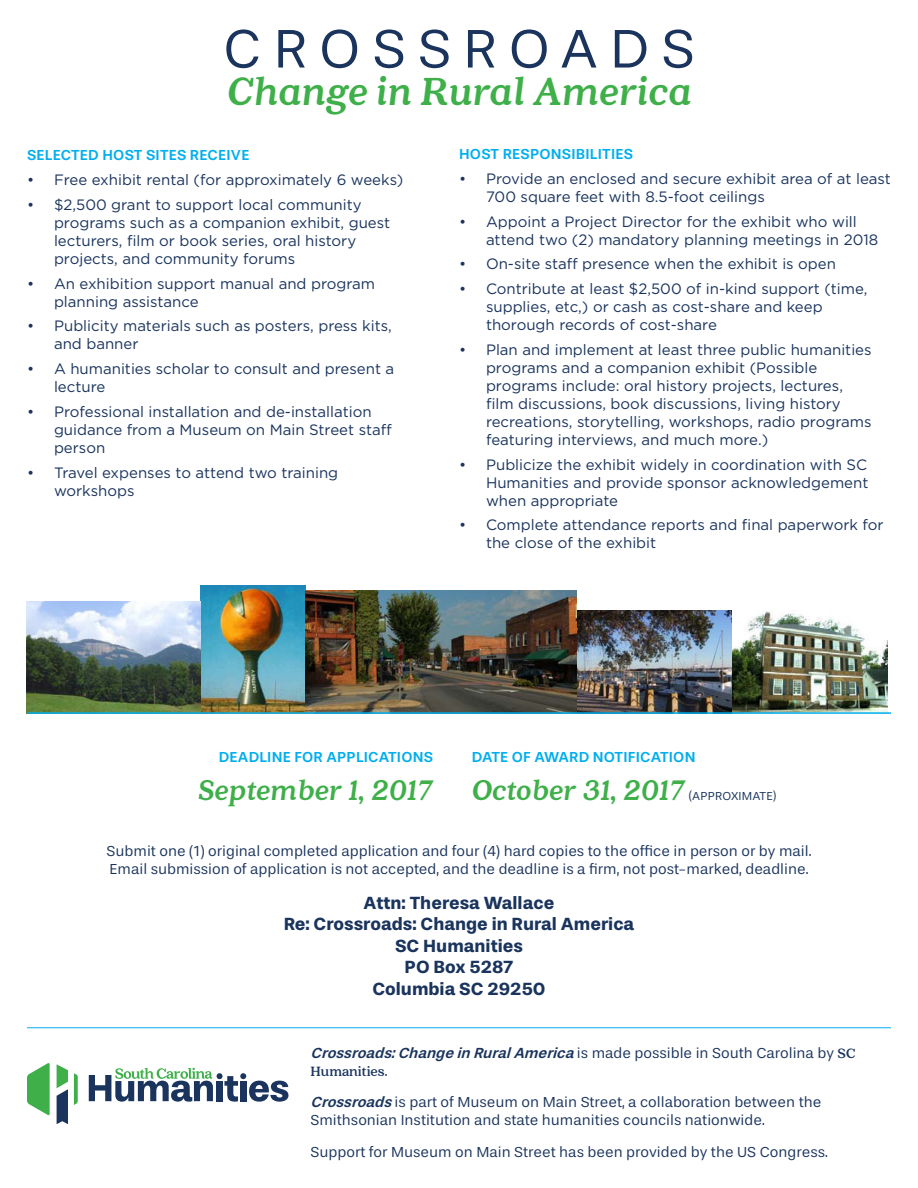
<style>
.page{position:relative;width:918px;height:1188px;background:#fff}
.page>*{position:absolute;margin:0;border:0;box-sizing:border-box;transform-origin:0 0}
.t1{font:56.25px "Stevie Sans";letter-spacing:.215em;color:#1a345d}
.t2{font:italic 900 43.65px "Quincy CF";color:#3eaf49}
.t3{font:italic 900 31.5px "Quincy CF";color:#3eaf49}
.t4{font:700 18px "Stevie Sans";color:#1a345d}
.t5{font:15px/18px "Gotham";color:#1a345d}
.t6{font:15px/18px "Stevie Sans";color:#1a345d}
.t7{font:500 14.85px "Stevie Sans";letter-spacing:.015em;color:#00aeef}
.t8{font:12px "Stevie Sans";letter-spacing:.015em;color:#1a345d}
.s1{font-weight:500;font-style:italic}
.s2{font-family:"Quincy CF";font-weight:700}
</style>
<div class="page">
<svg style="left:27px;top:1063px;width:23px;height:53px"></svg>
<svg style="left:74px;top:1073px;width:4px;height:32px"></svg>
<svg style="left:57px;top:1064px;width:11px;height:60px"></svg>
<svg style="left:89px;top:1068px;width:199px;height:34px"></svg>
<img style="left:576px;top:611px;width:312px;height:101px">
<img style="left:200px;top:586px;width:106px;height:126px">
<img style="left:306px;top:590px;width:270px;height:122px">
<img style="left:27px;top:602px;width:173px;height:110px">
<hr style="left:27px;top:712px;width:864px;height:2px;background:#00aeef">
<hr style="left:27px;top:1027px;width:864px;height:1px;background:#00aeef">
<p class="t1" style="left:223px;top:20px;width:473px">CROSSROADS</p>
<p class="t2" style="left:227px;top:65px;width:466px">Change in Rural America</p>
<p class="t7" style="left:27px;top:148px;width:224px">SELECTED HOST SITES RECEIVE</p>
<p class="t5" style="left:27px;top:171px;width:378px">• Free exhibit rental (for approximately 6 weeks)</p>
<p class="t5" style="left:54px;top:195px;width:338px;text-indent:-27px">• $2,500 grant to support local community programs such as a companion exhibit, guest lecturers, film or book series, oral history projects, and community forums</p>
<p class="t5" style="left:54px;top:274px;width:323px;text-indent:-27px">• An exhibition support manual and program planning assistance</p>
<p class="t5" style="left:54px;top:317px;width:339px;text-indent:-27px">• Publicity materials such as posters, press kits, and banner</p>
<p class="t5" style="left:54px;top:360px;width:342px;text-indent:-27px">• A humanities scholar to consult and present a lecture</p>
<p class="t5" style="left:54px;top:402px;width:339px;text-indent:-27px">• Professional installation and de-installation guidance from a Museum on Main Street staff person</p>
<p class="t5" style="left:54px;top:463px;width:286px;text-indent:-27px">• Travel expenses to attend two training workshops</p>
<p class="t7" style="left:459px;top:146px;width:175px">HOST RESPONSIBILITIES</p>
<p class="t5" style="left:486px;top:169px;width:406px;text-indent:-27px">• Provide an enclosed and secure exhibit area of at least<br>700 square feet with 8.5-foot ceilings</p>
<p class="t5" style="left:486px;top:212px;width:394px;text-indent:-27px">• Appoint a Project Director for the exhibit who will attend two (2) mandatory planning meetings in 2018</p>
<p class="t5" style="left:459px;top:255px;width:379px">• On-site staff presence when the exhibit is open</p>
<p class="t5" style="left:486px;top:280px;width:383px;text-indent:-27px">• Contribute at least $2,500 of in-kind support (time, supplies, etc,) or cash as cost-share and keep thorough records of cost-share</p>
<p class="t5" style="left:486px;top:340px;width:387px;text-indent:-27px">• Plan and implement at least three public humanities programs and a companion exhibit (Possible programs include: oral history projects, lectures, film discussions, book discussions, living history recreations, storytelling, workshops, radio programs featuring interviews, and much more.)</p>
<p class="t5" style="left:486px;top:455px;width:384px;text-align:justify;text-indent:-27px">• Publicize the exhibit widely in coordination with SC Humanities and provide sponsor acknowledgement when appropriate</p>
<p class="t5" style="left:486px;top:516px;width:399px;text-indent:-27px">• Complete attendance reports and final paperwork for the close of the exhibit</p>
<p class="t7" style="left:219px;top:749px;width:216px">DEADLINE FOR APPLICATIONS</p>
<p class="t3" style="left:198px;top:771px;width:236px">September 1, 2017</p>
<p class="t7" style="left:472px;top:749px;width:225px">DATE OF AWARD NOTIFICATION</p>
<p class="t3" style="left:472px;top:771px;width:215px">October 31, 2017</p>
<p class="t8" style="left:689px;top:790px;width:89px">(APPROXIMATE)</p>
<p class="t6" style="left:107px;top:842px;width:706px">Submit one (1) original completed application and four (4) hard copies to the office in person or by mail.<br>Email submission of application is not accepted, and the deadline is a firm, not post-marked, deadline.</p>
<p class="t4" style="left:364px;top:893px;width:192px">Attn: Theresa Wallace</p>
<p class="t4" style="left:284px;top:914px;width:352px">Re: Crossroads: Change in Rural America</p>
<p class="t4" style="left:395px;top:936px;width:129px">SC Humanities</p>
<p class="t4" style="left:405px;top:958px;width:110px">PO Box 5287</p>
<p class="t4" style="left:372px;top:979px;width:175px">Columbia SC 29250</p>
<p class="t6" style="left:311px;top:1044px;width:546px"><span class="s1">Crossroads:Change in RuralAmerica</span> i s m a d e p o s s i b l e i n S o u t h C a r o l i n a b y <span class="s2">S C<br>Humanities</span>.</p>
<p class="t6" style="left:311px;top:1093px;width:512px"><span class="s1">Crossroads</span>is part of Museum on Main Street, a collaboration between the<br>Smithsonian Institution and state humanities councils nationwide.</p>
<p class="t6" style="left:311px;top:1143px;width:519px">Support for Museum on Main Street has been provided by the US Congress.</p>
</div>
